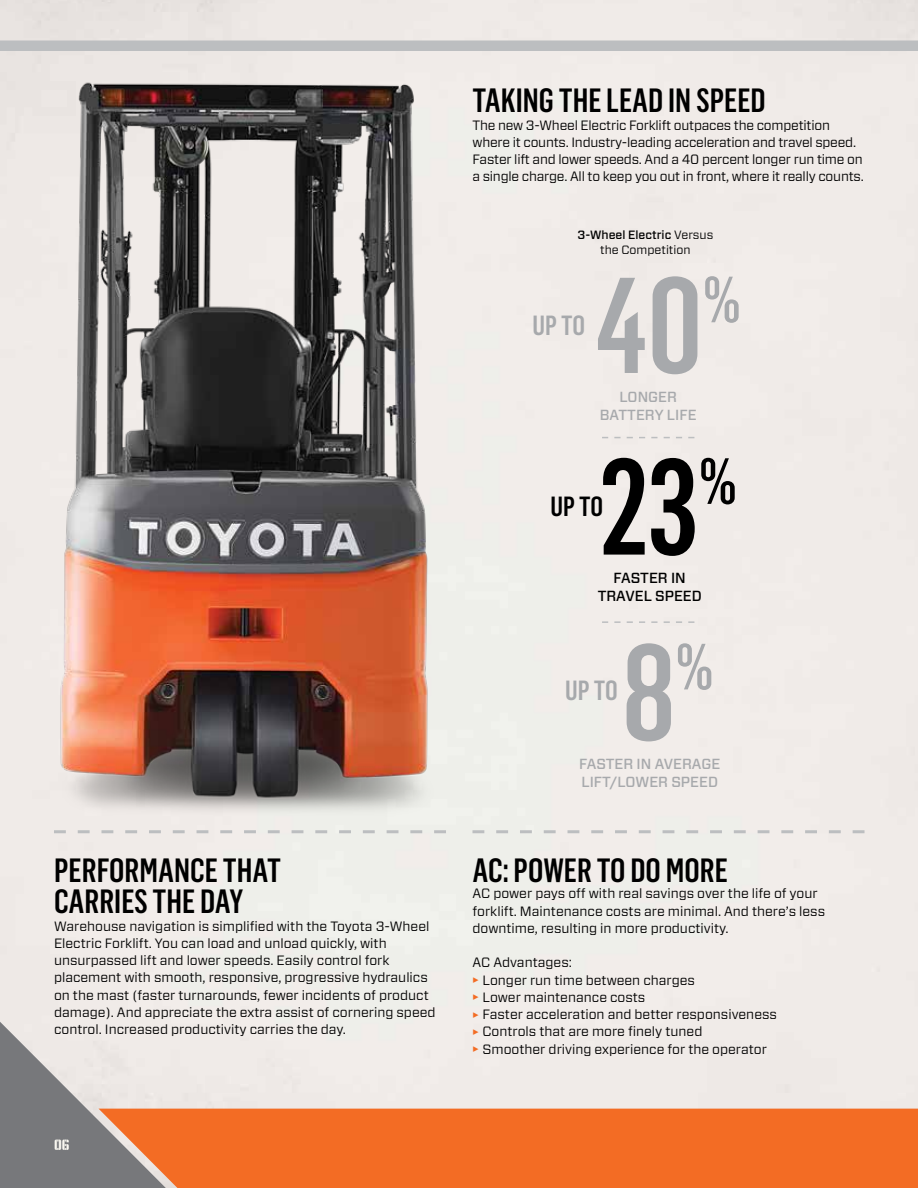
<style>
.page{position:relative;width:918px;height:1188px;background:#fff}
.page>*{position:absolute;margin:0;border:0;box-sizing:border-box;transform-origin:0 0}
.t1{font:500 133.5px "Flama Condensed";color:#a7a9ac}
.t2{font:500 133.5px "Flama Condensed";color:#000}
.t3{font:500 63.45px "Flama Condensed";color:#000}
.t4{font:500 63.45px "Flama Condensed";color:#a7a9ac}
.t5{font:500 33px/31.5px "Flama Condensed";color:#000}
.t6{font:500 27.15px "Flama Condensed";letter-spacing:-.005em;color:#a7a9ac}
.t7{font:500 27.15px "Flama Condensed";color:#000}
.t8{font:15px "Numbers Prospekt";color:#fbf9f2}
.t9{font:500 14.7px/18px "Forza";color:#a7a9ac}
.t10{font:500 14.7px/18px "Forza";color:#000;text-align:center}
.t11{font:13.5px/17.2px "Forza";color:#000}
.t12{font:12px/15px "Forza";color:#000;text-align:center}
.s1{font-weight:500}
.s2{font-family:"Flama Condensed";font-weight:500;font-size:16.5px;color:#f36c24}
</style>
<div class="page">
<div style="left:179px;top:1109px;width:739px;height:79px;background:#f36c24"></div>
<svg style="left:0;top:1008px;width:179px;height:180px;background:#bbaca4"></svg>
<svg style="left:0;top:35px;width:918px;height:201px;background:#ebe6e4"></svg>
<img style="left:13px;top:74px;width:453px;height:755px">
<svg style="left:472px;top:830px;width:393px;height:3px"></svg>
<svg style="left:54px;top:830px;width:392px;height:3px"></svg>
<svg style="left:602px;top:437px;width:92px;height:1px"></svg>
<svg style="left:602px;top:621px;width:92px;height:2px"></svg>
<h3 class="t5" style="left:54px;top:853px;width:228px">PERFORMANCE THAT<br>CARRIES THE DAY</h3>
<p class="t11" style="left:54px;top:917px;width:383px">Warehouse navigation is simplified with the Toyota 3-Wheel Electric Forklift. You can load and unload quickly, with unsurpassed lift and lower speeds. Easily control fork placement with smooth, responsive, progressive hydraulics on the mast (faster turnarounds, fewer incidents of product damage). And appreciate the extra assist of cornering speed control. Increased productivity carries the day.</p>
<p class="t8" style="left:54px;top:1138px;width:17px">06</p>
<h3 class="t5" style="left:472px;top:84px;width:295px">TAKING THE LEAD IN SPEED</h3>
<p class="t11" style="left:472px;top:116px;width:393px">The new 3-Wheel Electric Forklift outpaces the competition where it counts. Industry-leading acceleration and travel speed.<br>Faster lift and lower speeds. And a 40 percent longer run time on a single charge. All to keep you out in front, where it really counts.</p>
<p class="t12" style="left:577px;top:227px;width:137px"><span class="s1">3-Wheel Electric</span> Versus the Competition</p>
<h3 class="t6" style="left:533px;top:308px;width:54px">UP TO</h3>
<h2 class="t4" style="left:703px;top:260px;width:39px">%</h2>
<h1 class="t1" style="left:595px;top:241px;width:110px">40</h1>
<p class="t9" style="left:600px;top:388px;width:98px;text-align:center">LONGER<br>BATTERY LIFE</p>
<h2 class="t3" style="left:699px;top:441px;width:39px">%</h2>
<h1 class="t2" style="left:598px;top:423px;width:102px">23</h1>
<h3 class="t7" style="left:551px;top:490px;width:54px">UP TO</h3>
<p class="t10" style="left:598px;top:569px;width:106px">FASTER IN<br>TRAVEL SPEED</p>
<h1 class="t1" style="left:622px;top:609px;width:93px">8<sup>%</sup></h1>
<p class="t9" style="left:579px;top:755px;width:143px">FASTER IN AVERAGE<br>LIFT/LOWER SPEED</p>
<h3 class="t6" style="left:565px;top:673px;width:54px">UP TO</h3>
<h3 class="t5" style="left:472px;top:853px;width:257px">AC: POWER TO DO MORE</h3>
<p class="t11" style="left:472px;top:885px;width:354px">AC power pays off with real savings over the life of your forklift. Maintenance costs are minimal. And there’s less downtime, resulting in more productivity.</p>
<p class="t11" style="left:472px;top:954px;width:306px">AC Advantages:<br><span class="s2">►</span> Longer run time between charges<br><span class="s2">►</span> Lower maintenance costs<br><span class="s2">►</span> Faster acceleration and better responsiveness <span class="s2">►</span> Controls that are more finely tuned<br><span class="s2">►</span> Smoother driving experience for the operator</p>
</div>
